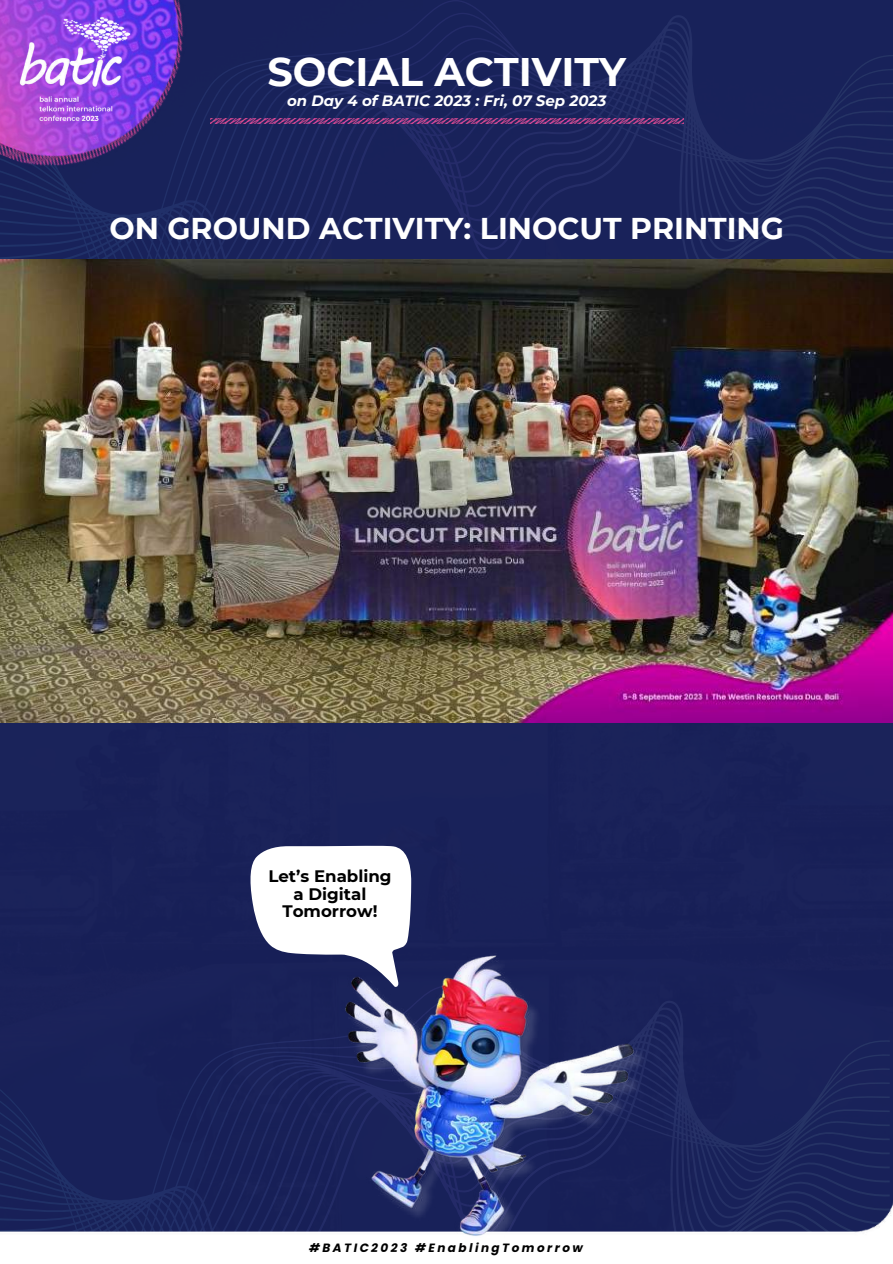
<style>
.page{position:relative;width:893px;height:1264px;background:#fff}
.page>*{position:absolute;margin:0;border:0;box-sizing:border-box;transform-origin:0 0}
.t1{font:700 39.75px "Montserrat";color:#fff}
.t2{font:700 30px "Montserrat";color:#fff}
.t3{font:700 16.65px/17.7px "Montserrat";color:#000;text-align:center}
.t4{font:italic 700 15px "Montserrat";color:#fff}
.t5{font:italic 700 12px "Poppins";letter-spacing:.205em;color:#000}
</style>
<div class="page">
<div style="left:0;top:0;width:892px;height:1263px;background:#192159"></div>
<svg style="left:0;top:0;width:892px;height:259px"></svg>
<svg style="left:0;top:1001px;width:889px;height:191px"></svg>
<img style="left:0;top:0;width:224px;height:205px">
<img style="left:0;top:0;width:217px;height:195px">
<img style="left:16px;top:11px;width:119px;height:119px">
<img style="left:0;top:1192px;width:892px;height:71px">
<img style="left:0;top:259px;width:892px;height:463px">
<img style="left:316px;top:955px;width:329px;height:308px">
<svg style="left:250px;top:845px;width:161px;height:142px"></svg>
<img style="left:210px;top:118px;width:473px;height:6px">
<h1 class="t1" style="left:267px;top:47px;width:360px">SOCIAL ACTIVITY</h1>
<p class="t4" style="left:287px;top:91px;width:321px">on Day 4 of BATIC 2023 : Fri, 07 Sep 2023</p>
<p class="t2" style="left:109px;top:210px;width:676px">ON GROUND ACTIVITY: LINOCUT PRINTING</p>
<p class="t3" style="left:268px;top:867px;width:124px">Let’s Enabling a Digital<br>Tomorrow!</p>
<p class="t5" style="left:309px;top:1239px;width:275px">#BATIC2023 #EnablingTomorrow</p>
</div>
